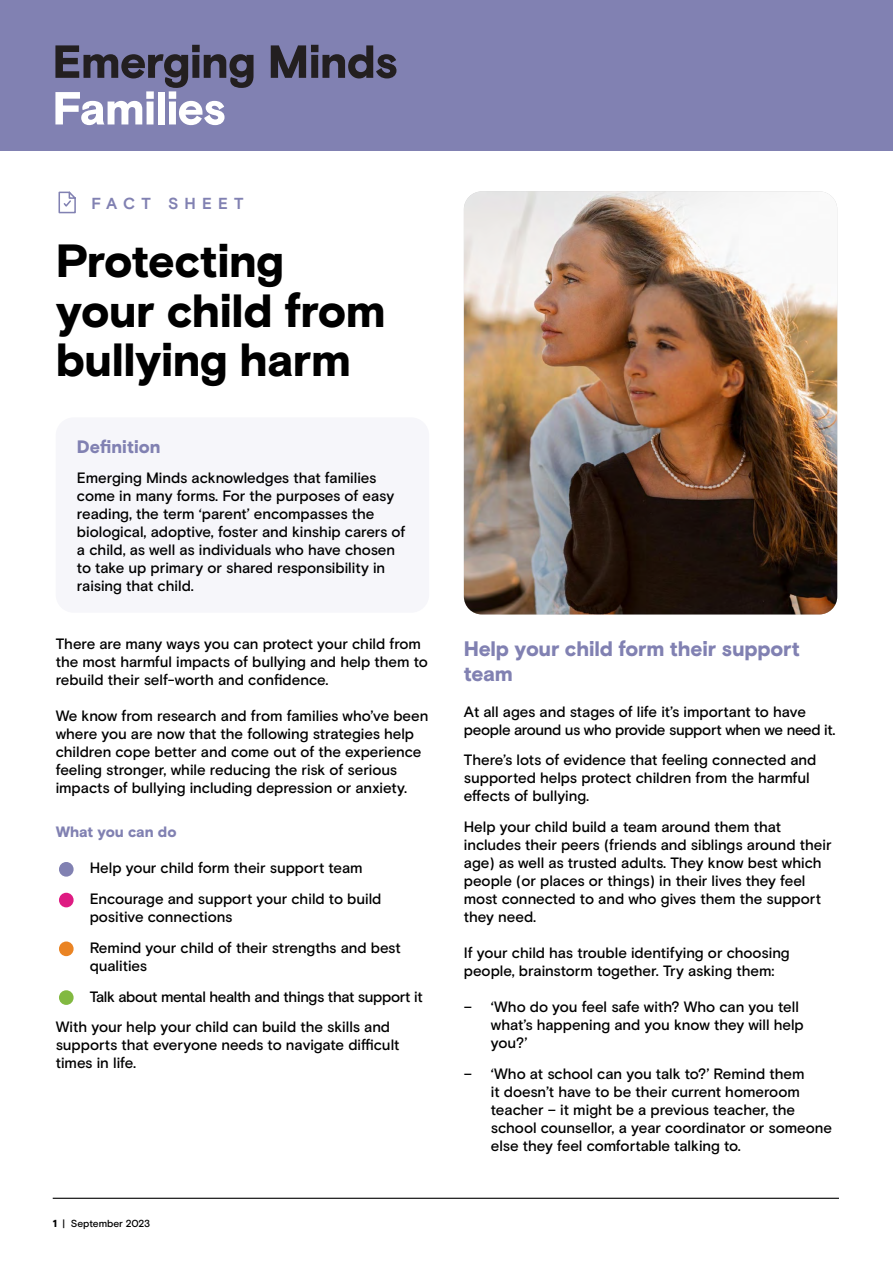
<style>
.page{position:relative;width:893px;height:1263px;background:#fff}
.page>*{position:absolute;margin:0;border:0;box-sizing:border-box;transform-origin:0 0}
.t1{font:900 46.5px/49.5px "Basis Grotesque Pro";letter-spacing:-.015em;color:#000}
.t2{font:900 21px/24px "Basis Grotesque Pro";letter-spacing:-.01em;color:#8181b2}
.t3{font:900 18px "Basis Grotesque Pro";color:#8181b2}
.t4{font:700 15.9px "Basis Grotesque Pro";letter-spacing:.385em;color:#8181b2}
.t5{font:500 15px/18px "Basis Grotesque Pro";letter-spacing:-.005em;color:#000}
.t6{font:900 15px "Basis Grotesque Pro";letter-spacing:-.01em;color:#8181b2}
.t7{font:500 10.2px "Basis Grotesque Pro";letter-spacing:-.01em;color:#000}
.s1{font-size:69px;color:#8181b2}
.s2{font-size:69px;color:#de1b82}
.s3{font-size:69px;color:#ea8424}
.s4{font-size:69px;color:#82b941}
.s5{font-weight:900}
</style>
<div class="page">
<div style="left:0;top:0;width:893px;height:151px;background:#8181b2"></div>
<hr style="left:53px;top:1198px;width:786px;height:1px;background:#000">
<svg style="left:271px;top:45px;width:125px;height:33px"></svg>
<svg style="left:55px;top:45px;width:199px;height:80px"></svg>
<svg style="left:58px;top:191px;width:18px;height:23px"></svg>
<div style="left:56px;top:417px;width:373px;height:196px;background:#f6f6fa;border-radius:18px"></div>
<img style="left:464px;top:191px;width:373px;height:423px">
<p class="t4" style="left:92px;top:194px;width:154px">FACT SHEET</p>
<h1 class="t1" style="left:56px;top:239px;width:332px">Protecting your child from bullying harm</h1>
<p class="t3" style="left:77px;top:436px;width:85px">Definition</p>
<p class="t5" style="left:77px;top:470px;width:330px">Emerging Minds acknowledges that families come in many forms. For the purposes of easy reading, the term ‘parent’ encompasses the biological, adoptive, foster and kinship carers of a child, as well as individuals who have chosen to take up primary or shared responsibility in raising that child.</p>
<p class="t5" style="left:56px;top:635px;width:374px">There are many ways you can protect your child from the most harmful impacts of bullying and help them to rebuild their self-worth and confidence.</p>
<p class="t5" style="left:56px;top:707px;width:374px">We know from research and from families who’ve been where you are now that the following strategies help children cope better and come out of the experience feeling stronger, while reducing the risk of serious impacts of bullying including depression or anxiety.</p>
<p class="t6" style="left:56px;top:823px;width:122px">What you can do</p>
<p class="t5" style="left:56px;top:859px;width:309px"><span class="s1">•</span> Help your child form their support team</p>
<p class="t5" style="left:90px;top:890px;width:293px;text-indent:-34px"><span class="s2">•</span> Encourage and support your child to build positive connections</p>
<p class="t5" style="left:90px;top:939px;width:312px;text-indent:-34px"><span class="s3">•</span> Remind your child of their strengths and best qualities</p>
<p class="t5" style="left:56px;top:981px;width:369px;line-height:30.8px"><span class="s4">•</span> Talk about mental health and things that support it<br>With your help your child can build the skills and</p>
<p class="t5" style="left:56px;top:1036px;width:345px">supports that everyone needs to navigate difficult times in life.</p>
<p class="t7" style="left:53px;top:1217px;width:99px"><span class="s5">1</span> | September 2023</p>
<h2 class="t2" style="left:464px;top:638px;width:338px">Help your child form their support team</h2>
<p class="t5" style="left:464px;top:703px;width:373px">At all ages and stages of life it’s important to have people around us who provide support when we need it.</p>
<p class="t5" style="left:464px;top:751px;width:354px">There’s lots of evidence that feeling connected and supported helps protect children from the harmful effects of bullying.</p>
<p class="t5" style="left:464px;top:818px;width:369px">Help your child build a team around them that includes their peers (friends and siblings around their age) as well as trusted adults. They know best which people (or places or things) in their lives they feel most connected to and who gives them the support they need.</p>
<p class="t5" style="left:464px;top:944px;width:327px">If your child has trouble identifying or choosing people, brainstorm together. Try asking them:</p>
<p class="t5" style="left:491px;top:998px;width:314px;text-indent:-27px">– ‘Who do you feel safe with? Who can you tell what’s happening and you know they will help you?’</p>
<p class="t5" style="left:491px;top:1065px;width:343px;text-indent:-27px">– ‘Who at school can you talk to?’ Remind them<br>it doesn’t have to be their current homeroom teacher – it might be a previous teacher, the school counsellor, a year coordinator or someone else they feel comfortable talking to.</p>
</div>
